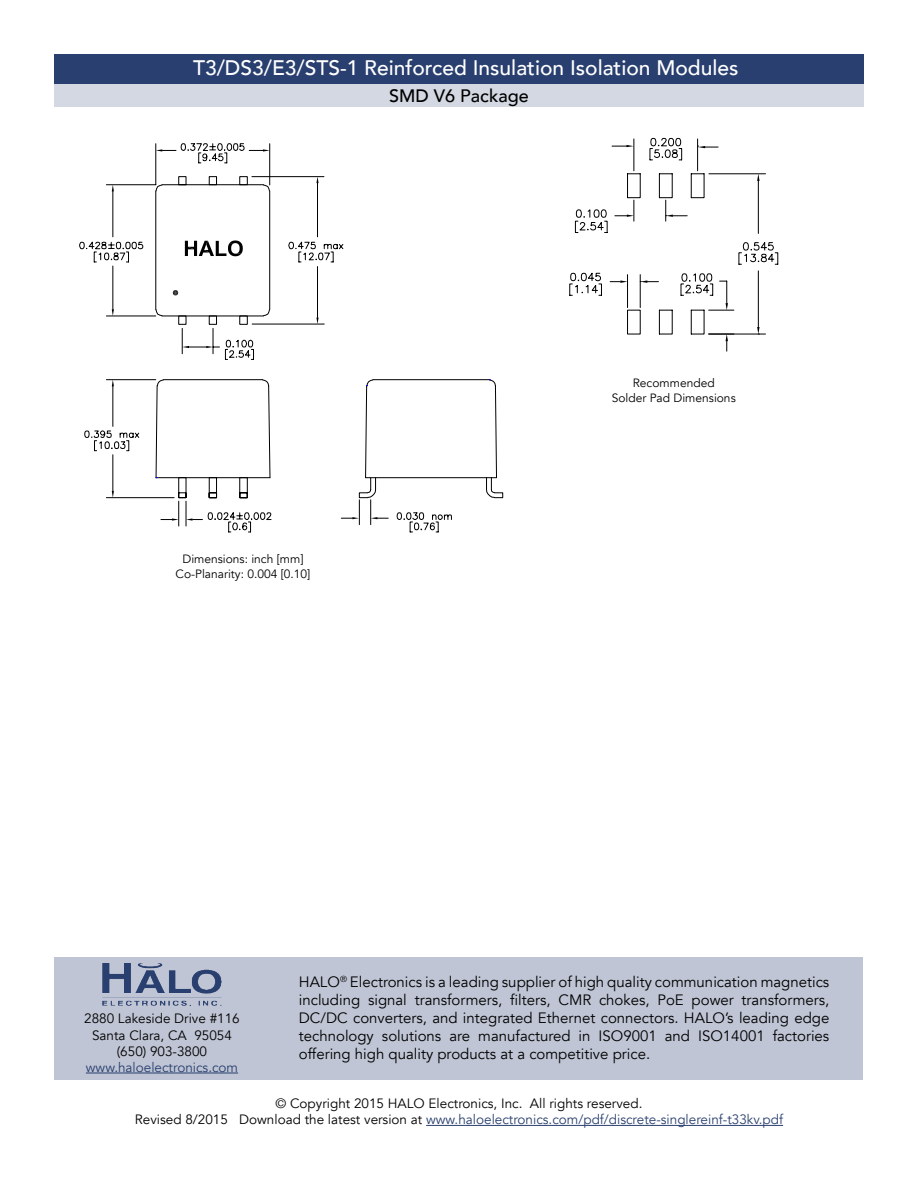
<style>
.page{position:relative;width:918px;height:1188px;background:#fff}
.page>*{position:absolute;margin:0;border:0;box-sizing:border-box;transform-origin:0 0}
.t1{font:500 21px "Avenir";color:#fff}
.t2{font:500 18px "Avenir";color:#000}
.t3{font:15px/18px "Avenir";color:#000;text-align:justify}
.t4{font:13.5px/16.2px "Avenir";color:#000;text-align:center}
.t5{font:13.5px "Avenir";color:#293f6f}
.t6{font:12px/15px "Avenir";color:#000;text-align:center}
.s1{color:#293f6f}
</style>
<div class="page">
<div style="left:55px;top:957px;width:808px;height:122px;background:#bfc5d4"></div>
<hr style="left:426px;top:1125px;width:357px;height:1px;background:#293f6f">
<hr style="left:86px;top:1073px;width:152px;height:1px;background:#293f6f">
<div style="left:54px;top:84px;width:810px;height:22px;background:#d4d8e2"></div>
<div style="left:54px;top:54px;width:810px;height:30px;background:#293f6f"></div>
<img style="left:103px;top:963px;width:118px;height:42px">
<svg style="left:79px;top:241px;width:407px;height:238px"></svg>
<div style="left:494px;top:492px;width:9px;height:6px;border:1px solid #000"></div>
<svg style="left:486px;top:379px;width:11px;height:119px"></svg>
<svg style="left:93px;top:143px;width:251px;height:120px"></svg>
<hr style="left:317px;top:267px;width:1px;height:51px;background:#000">
<svg style="left:84px;top:309px;width:368px;height:224px"></svg>
<svg style="left:569px;top:137px;width:209px;height:215px"></svg>
<h1 class="t1" style="left:193px;top:50px;width:547px">T3/DS3/E3/STS-1 Reinforced Insulation Isolation Modules</h1>
<p class="t2" style="left:389px;top:80px;width:141px">SMD V6 Package</p>
<p class="t6" style="left:176px;top:552px;width:136px">Dimensions: inch [mm]<br>Co-Planarity: 0.004 [0.10]</p>
<p class="t6" style="left:612px;top:375px;width:126px">Recommended<br>Solder Pad Dimensions</p>
<p class="t4" style="left:84px;top:1011px;width:157px">2880 Lakeside Drive #116<br>Santa Clara, CA 95054 (650) 903-3800</p>
<p class="t5" style="left:86px;top:1059px;width:154px">www.haloelectronics.com</p>
<p class="t3" style="left:299px;top:973px;width:532px">HALO<sup>®</sup> Electronics is a leading supplier of high quality communication magnetics including signal transformers, filters, CMR chokes, PoE power transformers, DC/DC converters, and integrated Ethernet connectors. HALO’s leading edge technology solutions are manufactured in ISO9001 and ISO14001 factories offering high quality products at a competitive price.</p>
<p class="t4" style="left:135px;top:1096px;width:650px">© Copyright 2015 HALO Electronics, Inc. All rights reserved.<br>Revised 8/2015 Download the latest version at <span class="s1">www.haloelectronics.com/pdf/discrete-singlereinf-t33kv.pdf</span></p>
</div>
